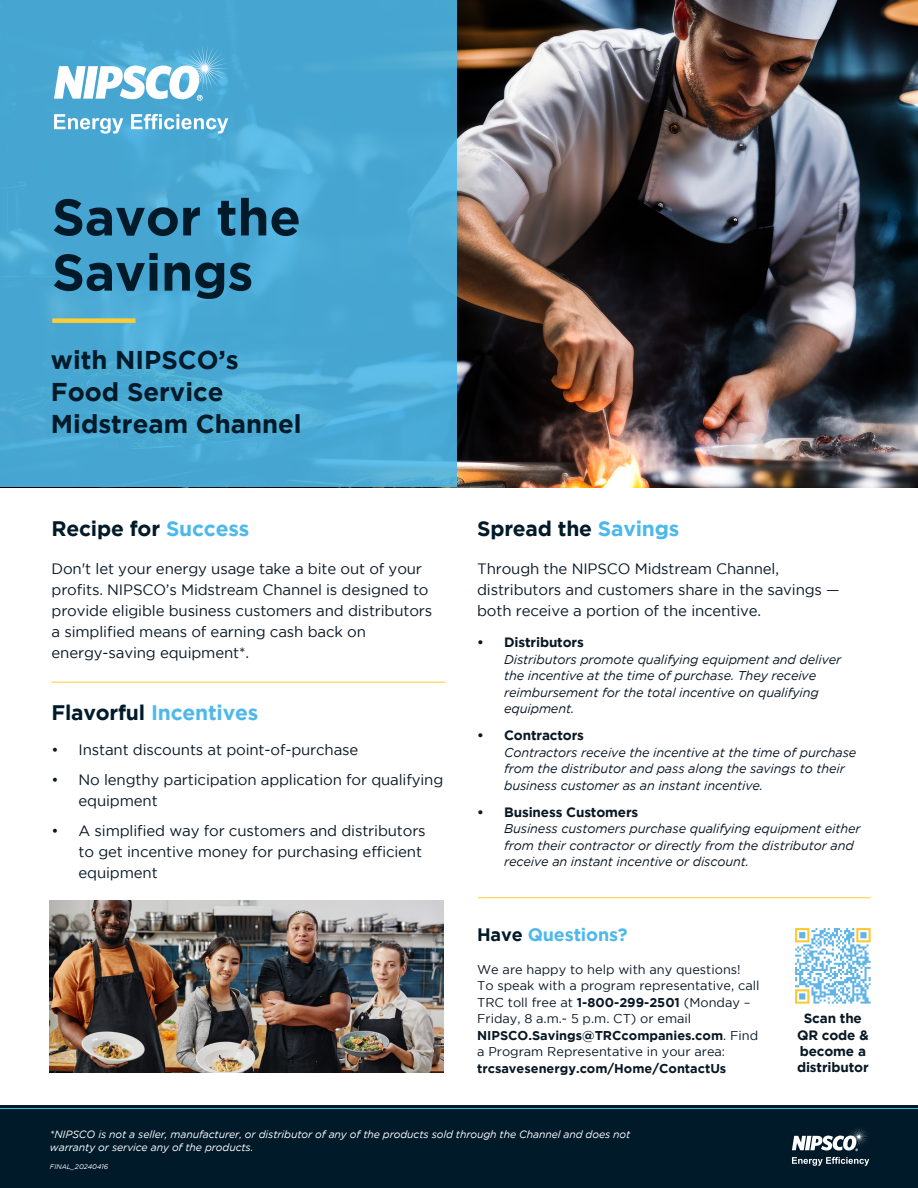
<style>
.page{position:relative;width:918px;height:1188px;background:#fff}
.page>*{position:absolute;margin:0;border:0;box-sizing:border-box;transform-origin:0 0}
.t1{font:700 51.45px/55.2px "Gotham";letter-spacing:-.005em;color:#001a29}
.t2{font:700 25.65px/32px "Gotham";color:#001a29}
.t3{font:700 21px "Gotham";letter-spacing:-.01em;color:#001a29}
.t4{font:700 21px "Gotham";letter-spacing:-.01em;color:#4eb9e9}
.t5{font:700 18px "Gotham";letter-spacing:-.01em;color:#4eb9e9}
.t6{font:15px/21px "Gotham";letter-spacing:-.01em;color:#091825}
.t7{font:700 13.5px/16.2px "Gotham";letter-spacing:-.01em;color:#091825;text-align:center}
.t8{font:italic 12.75px/16.5px "Gotham";letter-spacing:-.01em;color:#091825}
.t9{font:12.75px/16.5px "Gotham";color:#091825}
.t10{font:italic 10.5px/12.6px "Gotham";letter-spacing:-.01em;color:#fff}
.t11{font:italic 6.75px "Gotham";color:#fff}
.s1{color:#4eb9e9}
.s2{color:#001a29}
.s3{font-weight:700}
</style>
<div class="page">
<img style="left:457px;top:0;width:461px;height:488px">
<svg style="left:0;top:0;width:457px;height:488px;background:#49a9d3"></svg>
<div style="left:0;top:1105px;width:918px;height:83px;background:#001a29"></div>
<hr style="left:0;top:1108px;width:918px;height:1px;background:#4eb9e9">
<svg style="left:795px;top:928px;width:76px;height:76px"></svg>
<svg style="left:54px;top:45px;width:175px;height:56px"></svg>
<svg style="left:54px;top:114px;width:69px;height:20px"></svg>
<svg style="left:131px;top:114px;width:97px;height:20px"></svg>
<div style="left:52px;top:318px;width:84px;height:5px;background:#fecd33"></div>
<hr style="left:52px;top:682px;width:393px;height:1px;background:#fecd33">
<img style="left:50px;top:900px;width:394px;height:172px">
<hr style="left:478px;top:897px;width:393px;height:1px;background:#fecd33">
<svg style="left:792px;top:1128px;width:76px;height:23px"></svg>
<svg style="left:792px;top:1157px;width:77px;height:9px"></svg>
<p class="t1" style="left:52px;top:188px;width:250px">Savor the<br>Savings</p>
<p class="t2" style="left:51px;top:343px;width:252px">with NIPSCO’s<br>Food Service<br>Midstream Channel</p>
<p class="t3" style="left:52px;top:516px;width:199px">Recipe for <span class="s1">Success</span></p>
<p class="t6" style="left:52px;top:557px;width:382px">Don't let your energy usage take a bite out of your profits. NIPSCO’s Midstream Channel is designed to provide eligible business customers and distributors a simplified means of earning cash back on energy-saving equipment*.</p>
<p class="t4" style="left:52px;top:701px;width:208px"><span class="s2">Flavorful</span> Incentives</p>
<p class="t6" style="left:52px;top:739px;width:308px">• Instant discounts at point-of-purchase</p>
<p class="t6" style="left:79px;top:769px;width:366px;text-indent:-27px">• No lengthy participation application for qualifying equipment</p>
<p class="t6" style="left:79px;top:820px;width:349px;text-indent:-27px">• A simplified way for customers and distributors to get incentive money for purchasing efficient equipment</p>
<p class="t3" style="left:477px;top:516px;width:204px">Spread the <span class="s1">Savings</span></p>
<p class="t6" style="left:477px;top:557px;width:364px">Through the NIPSCO Midstream Channel, distributors and customers share in the savings — both receive a portion of the incentive.</p>
<p class="t7" style="left:477px;top:634px;width:108px">• Distributors</p>
<p class="t8" style="left:504px;top:651px;width:339px">Distributors promote qualifying equipment and deliver the incentive at the time of purchase. They receive reimbursement for the total incentive on qualifying equipment.</p>
<p class="t7" style="left:477px;top:727px;width:108px">• Contractors</p>
<p class="t8" style="left:504px;top:744px;width:354px">Contractors receive the incentive at the time of purchase from the distributor and pass along the savings to their business customer as an instant incentive.</p>
<p class="t7" style="left:477px;top:803px;width:163px">• Business Customers</p>
<p class="t8" style="left:504px;top:820px;width:358px">Business customers purchase qualifying equipment either from their contractor or directly from the distributor and receive an instant incentive or discount.</p>
<p class="t5" style="left:477px;top:924px;width:152px"><span class="s2">Have</span> Questions?</p>
<p class="t9" style="left:477px;top:961px;width:284px">We are happy to help with any questions!<br>To speak with a program representative, call TRC toll free at <span class="s3">1-800-299-2501</span> (Monday – Friday, 8 a.m.- 5 p.m. CT) or email <span class="s3">NIPSCO.Savings@TRCcompanies.com</span>. Find a Program Representative in your area: <span class="s3">trcsavesenergy.com/Home/ContactUs</span></p>
<p class="t7" style="left:797px;top:1010px;width:73px">Scan the<br>QR code &amp; become a distributor</p>
<p class="t10" style="left:50px;top:1128px;width:582px">*NIPSCO is not a seller, manufacturer, or distributor of any of the products sold through the Channel and does not warranty or service any of the products.</p>
<p class="t11" style="left:50px;top:1163px;width:60px">FINAL_20240416</p>
</div>
